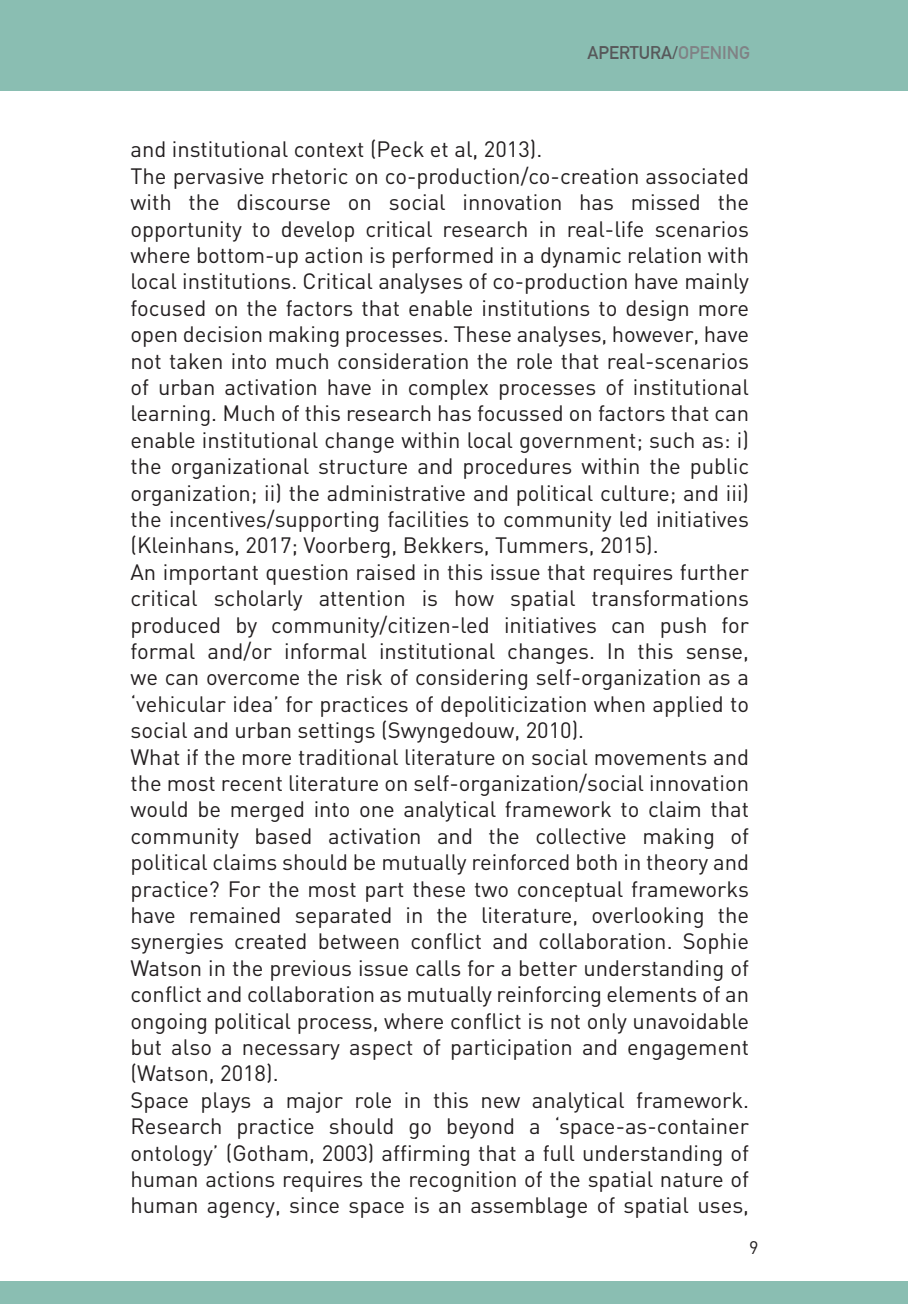
<style>
.page{position:relative;width:908px;height:1304px;background:#fff}
.page>*{position:absolute;margin:0;border:0;box-sizing:border-box;transform-origin:0 0}
.t1{font:22px/26.4px "DIN";color:#231f20;text-align:justify}
.t2{font:700 18px "DIN Alternate";color:#57585a}
.t3{font:18px "DIN";color:#231f20}
.s1{color:#808285}
</style>
<div class="page">
<div style="left:0;top:0;width:907px;height:90px;background:#8abeb2"></div>
<div style="left:0;top:1281px;width:907px;height:23px;background:#8abeb2"></div>
<p class="t2" style="left:587px;top:39px;width:164px">APERTURA/<span class="s1">OPENING</span></p>
<p class="t1" style="left:130px;top:136px;width:413px">and institutional context (Peck et al, 2013).</p>
<p class="t1" style="left:130px;top:162px;width:620px">The pervasive rhetoric on co-production/co-creation associated with the discourse on social innovation has missed the opportunity to develop critical research in real-life scenarios where bottom-up action is performed in a dynamic relation with local institutions. Critical analyses of co-production have mainly focused on the factors that enable institutions to design more open decision making processes. These analyses, however, have not taken into much consideration the role that real-scenarios of urban activation have in complex processes of institutional learning. Much of this research has focussed on factors that can enable institutional change within local government; such as: i) the organizational structure and procedures within the public organization; ii) the administrative and political culture; and iii) the incentives/supporting facilities to community led initiatives (Kleinhans, 2017; Voorberg, Bekkers, Tummers, 2015).</p>
<p class="t1" style="left:130px;top:558px;width:619px">An important question raised in this issue that requires further critical scholarly attention is how spatial transformations produced by community/citizen-led initiatives can push for formal and/or informal institutional changes. In this sense, we can overcome the risk of considering self-organization as a ‘vehicular idea’ for practices of depoliticization when applied to social and urban settings (Swyngedouw, 2010).</p>
<p class="t1" style="left:130px;top:743px;width:620px">What if the more traditional literature on social movements and the most recent literature on self-organization/social innovation would be merged into one analytical framework to claim that community based activation and the collective making of political claims should be mutually reinforced both in theory and practice? For the most part these two conceptual frameworks have remained separated in the literature, overlooking the synergies created between conflict and collaboration. Sophie Watson in the previous issue calls for a better understanding of conflict and collaboration as mutually reinforcing elements of an ongoing political process, where conflict is not only unavoidable but also a necessary aspect of participation and engagement (Watson, 2018).</p>
<p class="t1" style="left:130px;top:1086px;width:619px">Space plays a major role in this new analytical framework.<br>Research practice should go beyond a ‘space-as-container ontology’ (Gotham, 2003) affirming that a full understanding of human actions requires the recognition of the spatial nature of human agency, since space is an assemblage of spatial uses,</p>
<p class="t3" style="left:748px;top:1237px;width:11px">9</p>
</div>
